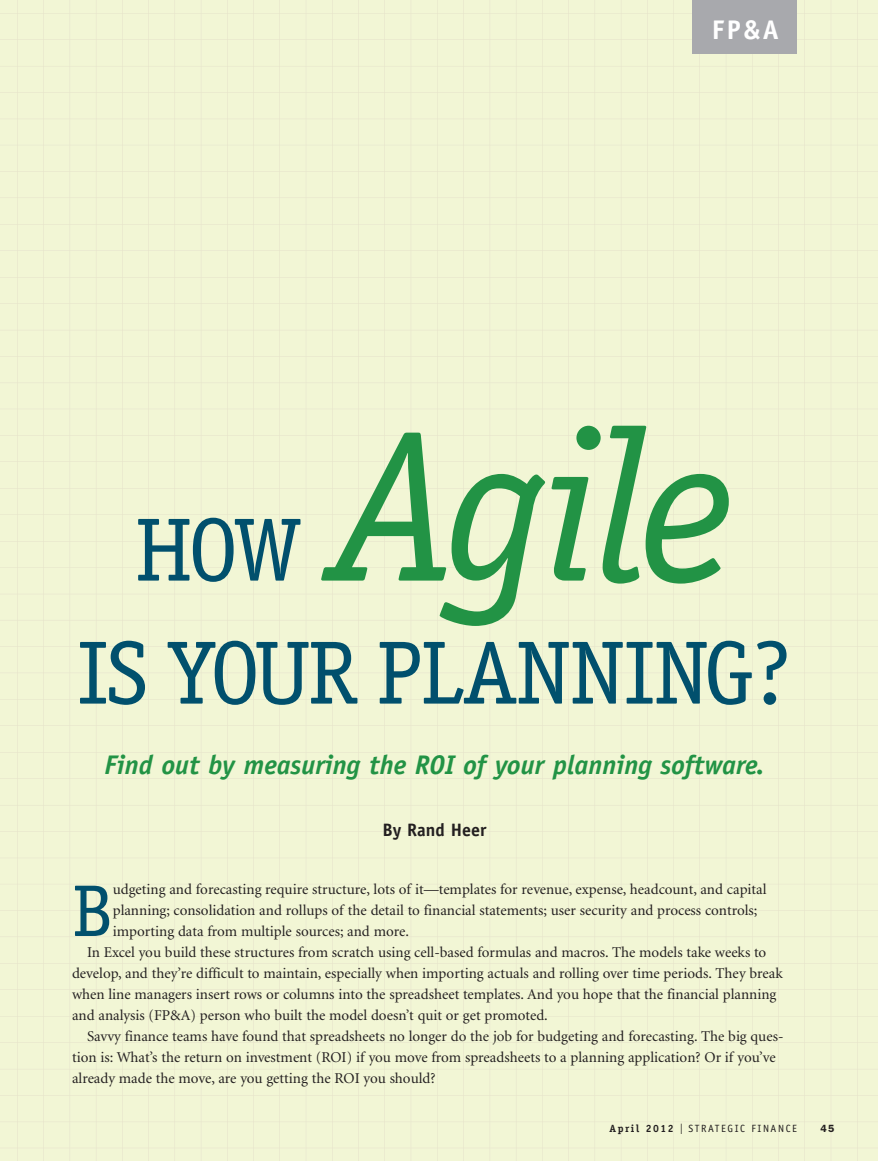
<style>
.page{position:relative;width:878px;height:1161px;background:#f2f6d5}
.page>*{position:absolute;margin:0;border:0;box-sizing:border-box;transform-origin:0 0}
.t1{font:italic 216px "Officina Serif";letter-spacing:-.045em;color:#229345}
.t2{font:90px "Officina Serif";letter-spacing:-.025em;color:#01506d}
.t3{font:73.35px "Officina Serif";color:#01506d}
.t4{font:italic 700 27px "Officina Sans";color:#229345}
.t5{font:700 27px "Officina Sans";color:#fff}
.t6{font:700 18px "Officina Sans";color:#231f20}
.t7{font:15px "Minion";color:#231f20}
.t8{font:10.5px "Officina Sans";letter-spacing:.15em;color:#231f20}
.t9{font:600 10.5px "Franklin Gothic";color:#231f20}
.s1{font-family:"Officina Serif";font-weight:700}
.s2{font-family:"Franklin Gothic";font-size:15px}
</style>
<div class="page">
<div style="left:692px;top:0;width:104px;height:54px;background:#a8a9ad"></div>
<h3 class="t5" style="left:711px;top:20px;width:69px">FP&amp;A</h3>
<h1 class="t1" style="left:329px;top:380px;width:406px">Agile</h1>
<h2 class="t2" style="left:78px;top:620px;width:714px">IS YOUR PLANNING?</h2>
<h2 class="t2" style="left:135px;top:497px;width:169px">HOW</h2>
<h3 class="t4" style="left:104px;top:755px;width:661px">Find out by measuring the ROI of your planning software.</h3>
<p class="t6" style="left:382px;top:823px;width:106px">By Rand Heer</p>
<h3 class="t3" style="left:72px;top:868px;width:42px">B</h3>
<p class="t7" style="left:113px;top:883px;width:655px">udgeting and forecasting require structure, lots of it—templates for revenue, expense, headcount, and capital</p>
<p class="t7" style="left:113px;top:904px;width:646px">planning; consolidation and rollups of the detail to financial statements; user security and process controls;</p>
<p class="t7" style="left:113px;top:925px;width:298px">importing data from multiple sources; and more.</p>
<p class="t7" style="left:87px;top:946px;width:680px">In Excel you build these structures from scratch using cell-based formulas and macros. The models take weeks to</p>
<p class="t7" style="left:72px;top:967px;width:712px">develop, and they’re difficult to maintain, especially when importing actuals and rolling over time periods. They break</p>
<p class="t7" style="left:72px;top:988px;width:706px">when line managers insert rows or columns into the spreadsheet templates. And you hope that the financial planning</p>
<p class="t7" style="left:72px;top:1009px;width:477px">and analysis (FP&amp;A) person who built the model doesn’t quit or get promoted.</p>
<p class="t7" style="left:87px;top:1030px;width:698px">Savvy finance teams have found that spreadsheets no longer do the job for budgeting and forecasting. The big ques-</p>
<p class="t7" style="left:72px;top:1051px;width:705px">tion is: What’s the return on investment (ROI) if you move from spreadsheets to a planning application? Or if you’ve</p>
<p class="t7" style="left:72px;top:1072px;width:365px">already made the move, are you getting the ROI you should?</p>
<p class="t8" style="left:609px;top:1125px;width:189px"><span class="s1">April 2012</span> <span class="s2">I</span> STRATEGIC FINANCE</p>
<p class="t9" style="left:820px;top:1125px;width:16px">45</p>
</div>
